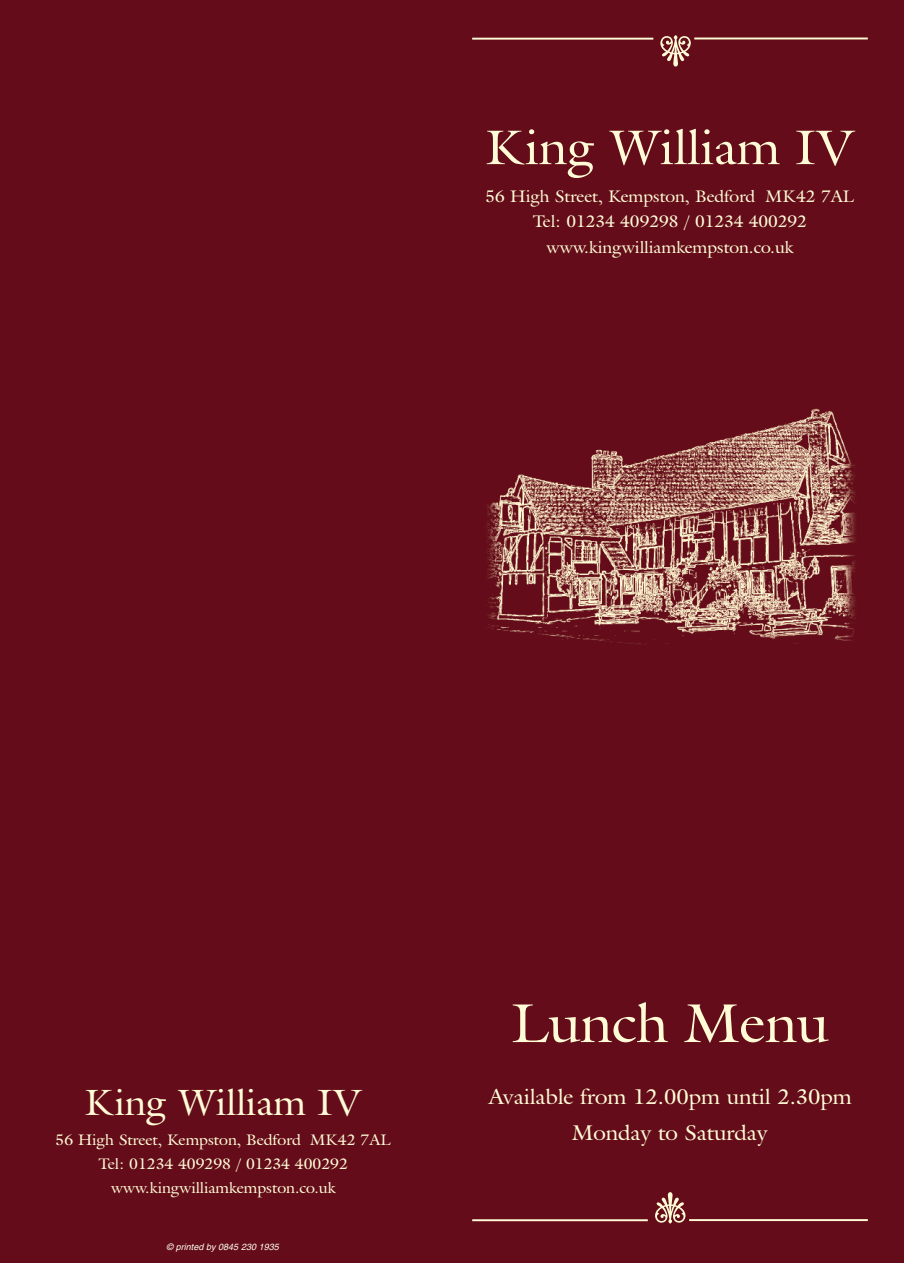
<style>
.page{position:relative;width:904px;height:1263px;background:#640c19}
.page>*{position:absolute;margin:0;border:0;box-sizing:border-box;transform-origin:0 0}
.t1{font:54px "Galliard IT Cby BT";color:#fffbd6;scale:1.06 1}
.t2{font:48px "Galliard IT Cby BT";color:#fffbd6;scale:1.06 1}
.t3{font:36px "Galliard IT Cby BT";color:#fffbd6;scale:1.06 1}
.t4{font:21px/36px "Galliard IT Cby BT";color:#fffbd6;text-align:center;scale:1.06 1}
.t5{font:16.5px/25.5px "Galliard IT Cby BT";color:#fffbd6;text-align:center;scale:1.06 1}
.t6{font:15px/24px "Galliard IT Cby BT";color:#fffbd6;text-align:center;scale:1.06 1}
.t7{font:italic 9px "Helvetica";color:#fffdea}
</style>
<div class="page">
<hr style="left:694px;top:38px;width:173px;height:1px;background:#fffbd6">
<hr style="left:472px;top:38px;width:181px;height:2px;background:#fffbd6">
<hr style="left:472px;top:1219px;width:175px;height:2px;background:#fffbd6">
<hr style="left:689px;top:1219px;width:178px;height:2px;background:#fffbd6">
<img style="left:487px;top:408px;width:369px;height:237px">
<h2 class="t2" style="left:485px;top:120px;width:350px">King William IV</h2>
<p class="t5" style="left:485px;top:183px;width:350px">56 High Street, Kempston, Bedford MK42 7AL<br>Tel: 01234 409298 / 01234 400292 www.kingwilliamkempston.co.uk</p>
<h3 class="t3" style="left:85px;top:1081px;width:263px">King William IV</h3>
<p class="t6" style="left:56px;top:1128px;width:318px">56 High Street, Kempston, Bedford MK42 7AL<br>Tel: 01234 409298 / 01234 400292 www.kingwilliamkempston.co.uk</p>
<p class="t7" style="left:166px;top:1243px;width:114px">© printed by 0845 230 1935</p>
<h1 class="t1" style="left:511px;top:992px;width:300px">Lunch Menu</h1>
<p class="t4" style="left:488px;top:1078px;width:344px">Available from 12.00pm until 2.30pm<br>Monday to Saturday</p>
</div>
